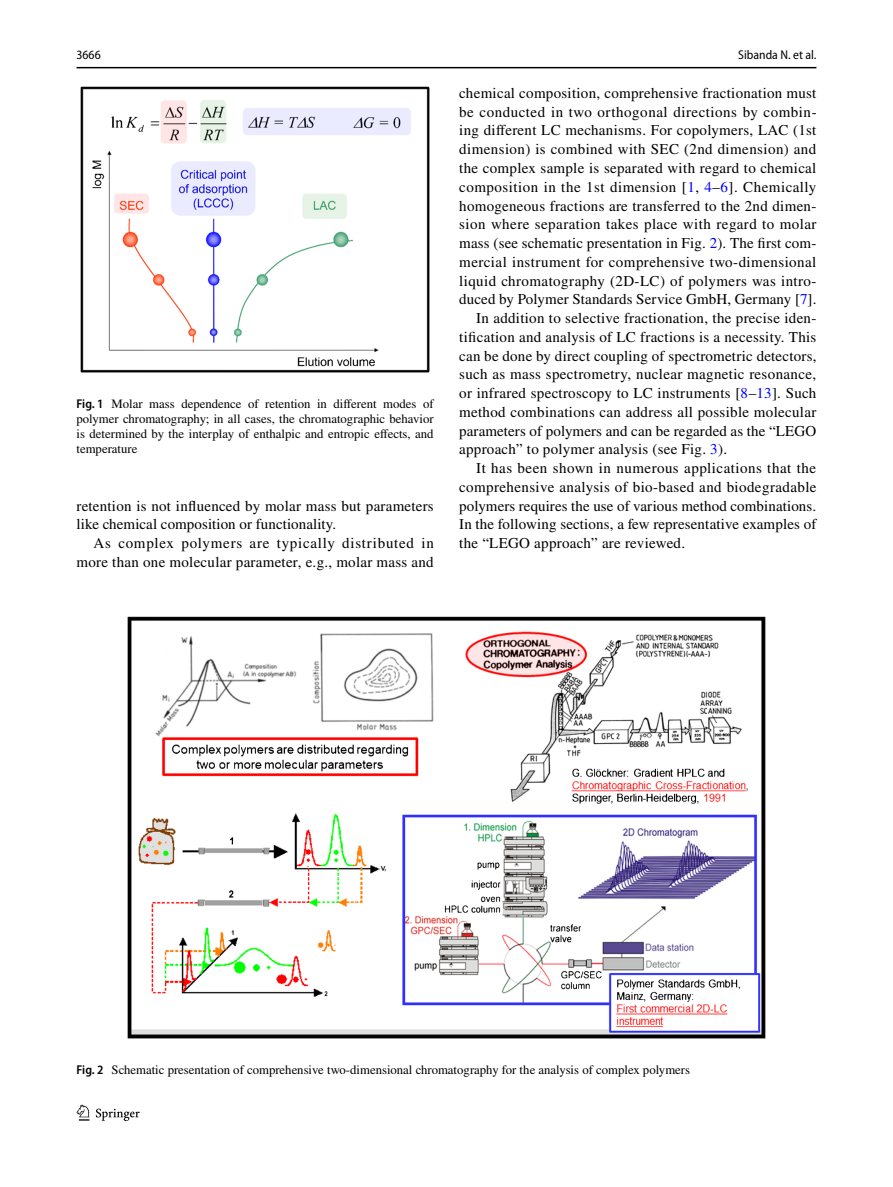
<style>
.page{position:relative;width:893px;height:1187px;background:#fff}
.page>*{position:absolute;margin:0;border:0;box-sizing:border-box;transform-origin:0 0}
.t1{font:15px/18.8px "STIX";letter-spacing:.02em;color:#000}
.t2{font:12.75px/15px "STIX";color:#000;text-align:justify}
.t3{font:semi-condensed 12.75px "Myriad Pro";color:#000}
.s1{font-family:"Myriad Pro";font-weight:600;font-stretch:semi-condensed}
.s2{color:#00f}
</style>
<div class="page">
<hr style="left:77px;top:67px;width:739px;height:1px;background:#000">
<svg style="left:77px;top:1104px;width:12px;height:16px"></svg>
<svg style="left:96px;top:1108px;width:44px;height:12px"></svg>
<img style="left:81px;top:87px;width:348px;height:286px">
<img style="left:128px;top:616px;width:637px;height:422px">
<p class="t3" style="left:77px;top:48px;width:26px">3666</p>
<p class="t3" style="left:738px;top:48px;width:80px">Sibanda N. et al.</p>
<p class="t2" style="left:77px;top:397px;width:359px"><span class="s1">Fig. 1</span> Molar mass dependence of retention in different modes of polymer chromatography; in all cases, the chromatographic behavior is determined by the interplay of enthalpic and entropic effects, and temperature</p>
<p class="t1" style="left:77px;top:497px;width:359px">retention is not influenced by molar mass but parameters like chemical composition or functionality.</p>
<p class="t1" style="left:77px;top:534px;width:359px;text-align:right">As complex polymers are typically distributed in more than one molecular parameter, e.g., molar mass and</p>
<p class="t1" style="left:459px;top:84px;width:359px">chemical composition, comprehensive fractionation must</p>
<p class="t1" style="left:459px;top:103px;width:359px">be conducted in two orthogonal directions by combin-</p>
<p class="t1" style="left:459px;top:122px;width:359px">ing different LC mechanisms. For copolymers, LAC (1st</p>
<p class="t1" style="left:459px;top:141px;width:359px">dimension) is combined with SEC (2nd dimension) and</p>
<p class="t1" style="left:459px;top:159px;width:359px">the complex sample is separated with regard to chemical</p>
<p class="t1" style="left:459px;top:178px;width:359px">composition in the 1st dimension [<span class="s2">1</span>, <span class="s2">4</span>–<span class="s2">6</span>]. Chemically</p>
<p class="t1" style="left:459px;top:197px;width:359px">homogeneous fractions are transferred to the 2nd dimen-</p>
<p class="t1" style="left:459px;top:216px;width:359px">sion where separation takes place with regard to molar</p>
<p class="t1" style="left:459px;top:234px;width:359px">mass (see schematic presentation in Fig. <span class="s2">2</span>). The first com-</p>
<p class="t1" style="left:459px;top:253px;width:359px">mercial instrument for comprehensive two-dimensional</p>
<p class="t1" style="left:459px;top:272px;width:359px">liquid chromatography (2D-LC) of polymers was intro-</p>
<p class="t1" style="left:459px;top:291px;width:359px">duced by Polymer Standards Service GmbH, Germany [<span class="s2">7</span>].</p>
<p class="t1" style="left:476px;top:309px;width:342px">In addition to selective fractionation, the precise iden-</p>
<p class="t1" style="left:459px;top:328px;width:359px">tification and analysis of LC fractions is a necessity. This</p>
<p class="t1" style="left:459px;top:347px;width:359px">can be done by direct coupling of spectrometric detectors,</p>
<p class="t1" style="left:459px;top:366px;width:358px">such as mass spectrometry, nuclear magnetic resonance,</p>
<p class="t1" style="left:459px;top:384px;width:359px">or infrared spectroscopy to LC instruments [<span class="s2">8</span>–<span class="s2">13</span>]. Such</p>
<p class="t1" style="left:459px;top:403px;width:359px">method combinations can address all possible molecular</p>
<p class="t1" style="left:459px;top:422px;width:359px">parameters of polymers and can be regarded as the “LEGO</p>
<p class="t1" style="left:459px;top:441px;width:269px">approach” to polymer analysis (see Fig. <span class="s2">3</span>).</p>
<p class="t1" style="left:476px;top:459px;width:341px">It has been shown in numerous applications that the</p>
<p class="t1" style="left:459px;top:478px;width:359px">comprehensive analysis of bio-based and biodegradable</p>
<p class="t1" style="left:459px;top:497px;width:358px">polymers requires the use of various method combinations.</p>
<p class="t1" style="left:459px;top:516px;width:359px">In the following sections, a few representative examples of</p>
<p class="t1" style="left:459px;top:534px;width:227px">the “LEGO approach” are reviewed.</p>
<p class="t2" style="left:77px;top:1062px;width:615px"><span class="s1">Fig. 2</span> Schematic presentation of comprehensive two-dimensional chromatography for the analysis of complex polymers</p>
</div>
